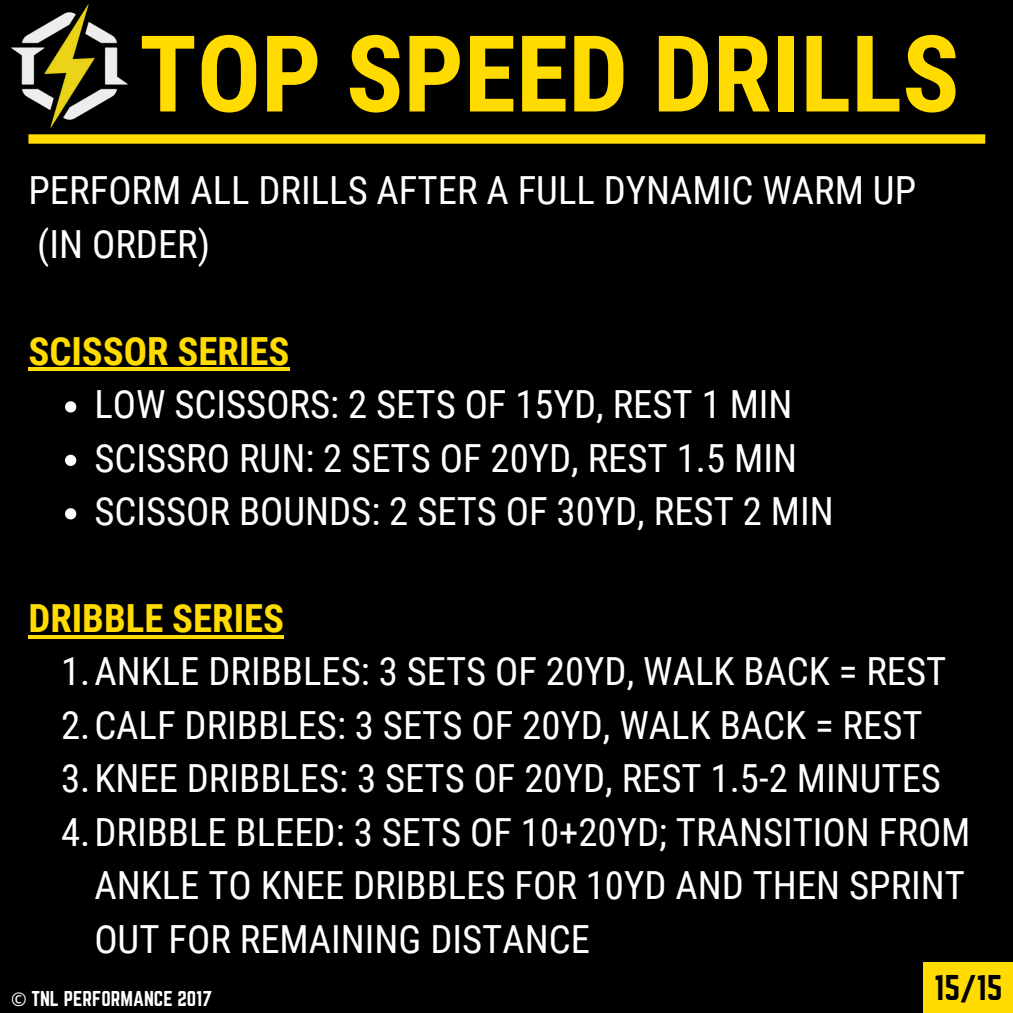
<style>
.page{position:relative;width:1013px;height:1013px;background:#fff}
.page>*{position:absolute;margin:0;border:0;box-sizing:border-box;transform-origin:0 0}
.t1{font:700 106.25px "Roboto Condensed";color:#ffdb00}
.t2{font:38.75px/53.5px "Roboto Condensed";color:#fff}
.t3{font:700 38.75px "Roboto Condensed";color:#ffdb00}
.t4{font:31.25px "Norwester";color:#000}
.t5{font:18.75px "Norwester";color:#fff}
.s1{font-family:"Noto Sans"}
</style>
<div class="page">
<div style="left:0;top:0;width:1012px;height:1012px;background:#000"></div>
<div style="left:923px;top:962px;width:89px;height:50px;background:#ffdb00"></div>
<div style="left:28px;top:134px;width:957px;height:10px;background:#ffdb00"></div>
<hr style="left:28px;top:367px;width:261px;height:4px;background:#ffdb00">
<svg style="left:65px;top:401px;width:11px;height:11px"></svg>
<svg style="left:65px;top:454px;width:11px;height:12px"></svg>
<svg style="left:65px;top:508px;width:11px;height:11px"></svg>
<svg style="left:28px;top:635px;width:256px;height:3px"></svg>
<img style="left:11px;top:4px;width:127px;height:131px">
<p class="t1" style="left:139px;top:13px;width:821px">TOP SPEED DRILLS</p>
<p class="t2" style="left:28px;top:164px;width:889px">PERFORM ALL DRILLS AFTER A FULL DYNAMIC WARM UP (IN ORDER)</p>
<h1 class="t3" style="left:28px;top:329px;width:262px">SCISSOR SERIES</h1>
<h3 class="t2" style="left:94px;top:378px;width:699px">LOW SCISSORS: 2 SETS OF 15YD, REST 1 MIN</h3>
<h2 class="t2" style="left:94px;top:431px;width:704px">SCISSRO RUN: 2 SETS OF 20YD, REST 1.5 MIN</h2>
<p class="t2" style="left:94px;top:485px;width:741px">SCISSOR BOUNDS: 2 SETS OF 30YD, REST 2 MIN</p>
<p class="t3" style="left:28px;top:596px;width:257px">DRIBBLE SERIES</p>
<p class="t2" style="left:61px;top:645px;width:886px">1.ANKLE DRIBBLES: 3 SETS OF 20YD, WALK BACK = REST</p>
<h2 class="t2" style="left:61px;top:699px;width:863px">2.CALF DRIBBLES: 3 SETS OF 20YD, WALK BACK = REST</h2>
<p class="t2" style="left:61px;top:752px;width:881px">3.KNEE DRIBBLES: 3 SETS OF 20YD, REST 1.5-2 MINUTES</p>
<p class="t2" style="left:94px;top:805px;width:877px;text-indent:-33px">4.DRIBBLE BLEED: 3 SETS OF 10+20YD; TRANSITION FROM<br>ANKLE TO KNEE DRIBBLES FOR 10YD AND THEN SPRINT<br>OUT FOR REMAINING DISTANCE</p>
<p class="t5" style="left:11px;top:987px;width:202px"><span class="s1">©</span> TNL PERFORMANCE 2017</p>
<p class="t4" style="left:934px;top:968px;width:70px">15/15</p>
</div>
